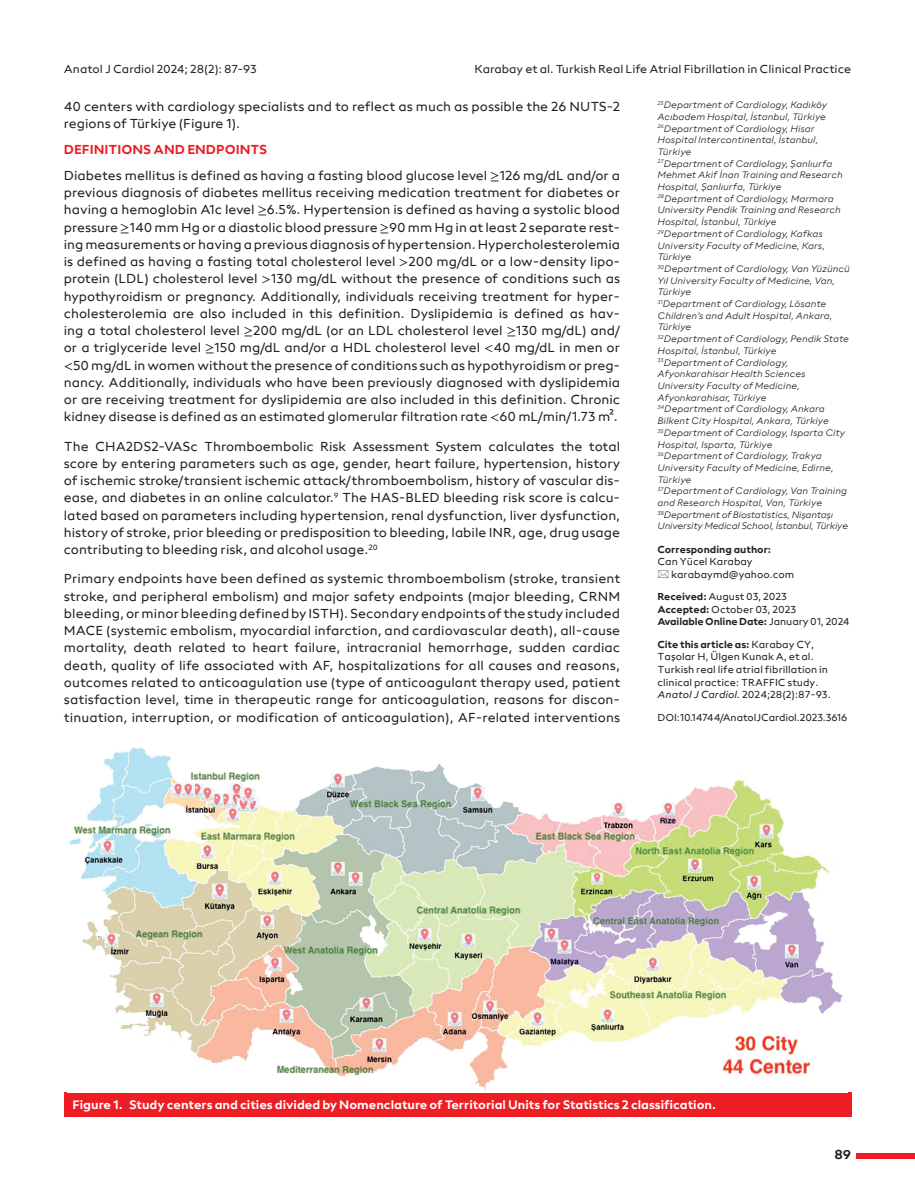
<style>
.page{position:relative;width:915px;height:1191px;background:#fff}
.page>*{position:absolute;margin:0;border:0;box-sizing:border-box;transform-origin:0 0}
.t1{font:13.5px/17.2px "neue Radial A Regular";color:#231f20;text-align:justify}
.t2{font:13.5px "neue Radial A Bold";color:#ee1d23}
.t3{font:13.5px "neue Radial A Bold";color:#231f20}
.t4{font:12.75px "neue Radial A Bold";color:#fff}
.t5{font:12px "neue Radial A Regular";color:#231f20}
.t6{font:10.5px/12.6px "neue Radial A Regular";color:#231f20}
.t7{font:10.5px/22.4px "neue Radial A Bold";color:#231f20}
.t8{font:italic 9.75px/11.7px "neue Radial B Light";color:#231f20}
.s1{font-family:"STIX General"}
.s2{font-family:"neue Radial A Bold"}
.s3{font-family:"neue Radial A Regular"}
.s4{font-style:italic}
</style>
<div class="page">
<div style="left:856px;top:1152px;width:58px;height:6px;background:#ee1d23"></div>
<div style="left:64px;top:1092px;width:786px;height:24px;background:#ee1d23"></div>
<img style="left:69px;top:747px;width:774px;height:343px">
<p class="t5" style="left:64px;top:61px;width:194px">Anatol J Cardiol 2024; 28(2): 87-93</p>
<p class="t5" style="left:474px;top:61px;width:378px">Karabay et al. Turkish Real Life Atrial Fibrillation in Clinical Practice</p>
<p class="t1" style="left:64px;top:98px;width:557px">40 centers with cardiology specialists and to reflect as much as possible the 26 NUTS-2 regions of Türkiye (Figure 1).</p>
<p class="t2" style="left:64px;top:141px;width:205px">DEFINITIONS AND ENDPOINTS</p>
<p class="t1" style="left:64px;top:166px;width:557px">Diabetes mellitus is defined as having a fasting blood glucose level <span class="s1">≥</span>126 mg/dL and/or a previous diagnosis of diabetes mellitus receiving medication treatment for diabetes or having a hemoglobin A1c level <span class="s1">≥</span>6.5%. Hypertension is defined as having a systolic blood pressure <span class="s1">≥</span>140 mm Hg or a diastolic blood pressure <span class="s1">≥</span>90 mm Hg in at least 2 separate rest&shy;ing measurements or having a previous diagnosis of hypertension. Hypercholesterolemia is defined as having a fasting total cholesterol level <span class="s1">&gt;</span>200 mg/dL or a low-density lipo&shy;protein (LDL) cholesterol level <span class="s1">&gt;</span>130 mg/dL without the presence of conditions such as hypothyroidism or pregnancy. Additionally, individuals receiving treatment for hyper&shy;cholesterolemia are also included in this definition. Dyslipidemia is defined as hav&shy;ing a total cholesterol level <span class="s1">≥</span>200 mg/dL (or an LDL cholesterol level <span class="s1">≥</span>130 mg/dL) and/ or a triglyceride level <span class="s1">≥</span>150 mg/dL and/or a HDL cholesterol level <span class="s1">&lt;</span>40 mg/dL in men or <span class="s1">&lt;</span>50 mg/dL in women without the presence of conditions such as hypothyroidism or preg&shy;nancy. Additionally, individuals who have been previously diagnosed with dyslipidemia or are receiving treatment for dyslipidemia are also included in this definition. Chronic kidney disease is defined as an estimated glomerular filtration rate <span class="s1">&lt;</span>60 mL/min/1.73 m².</p>
<p class="t1" style="left:64px;top:437px;width:557px">The CHA2DS2-VASc Thromboembolic Risk Assessment System calculates the total score by entering parameters such as age, gender, heart failure, hypertension, history of ischemic stroke/transient ischemic attack/thromboembolism, history of vascular dis&shy;ease, and diabetes in an online calculator.<sup>9</sup> The HAS-BLED bleeding risk score is calcu&shy;lated based on parameters including hypertension, renal dysfunction, liver dysfunction, history of stroke, prior bleeding or predisposition to bleeding, labile INR, age, drug usage contributing to bleeding risk, and alcohol usage.<sup>20</sup></p>
<p class="t1" style="left:64px;top:570px;width:557px">Primary endpoints have been defined as systemic thromboembolism (stroke, transient stroke, and peripheral embolism) and major safety endpoints (major bleeding, CRNM bleeding, or minor bleeding defined by ISTH). Secondary endpoints of the study included MACE (systemic embolism, myocardial infarction, and cardiovascular death), all-cause mortality, death related to heart failure, intracranial hemorrhage, sudden cardiac death, quality of life associated with AF, hospitalizations for all causes and reasons, outcomes related to anticoagulation use (type of anticoagulant therapy used, patient satisfaction level, time in therapeutic range for anticoagulation, reasons for discon&shy;tinuation, interruption, or modification of anticoagulation), AF-related interventions</p>
<p class="t8" style="left:657px;top:99px;width:194px"><sup>25</sup>Department of Cardiology, Kadıköy Acıbadem Hospital, İstanbul, Türkiye <sup>26</sup>Department of Cardiology, Hisar Hospital Intercontinental, İstanbul, Türkiye<br><sup>27</sup>Department of Cardiology, Şanlıurfa Mehmet Akif İnan Training and Research Hospital, Şanlıurfa, Türkiye<br><sup>28</sup>Department of Cardiology, Marmara University Pendik Training and Research Hospital, İstanbul, Türkiye<br><sup>29</sup>Department of Cardiology, Kafkas University Faculty of Medicine, Kars, Türkiye<br><sup>30</sup>Department of Cardiology, Van Yüzüncü Yıl University Faculty of Medicine, Van, Türkiye<br><sup>31</sup>Department of Cardiology, Lösante Children’s and Adult Hospital, Ankara, Türkiye<br><sup>32</sup>Department of Cardiology, Pendik State Hospital, İstanbul, Türkiye<br><sup>33</sup>Department of Cardiology, Afyonkarahisar Health Sciences University Faculty of Medicine, Afyonkarahisar, Türkiye<br><sup>34</sup>Department of Cardiology, Ankara Bilkent City Hospital, Ankara, Türkiye <sup>35</sup>Department of Cardiology, Isparta City Hospital, Isparta, Türkiye<br><sup>36</sup>Department of Cardiology, Trakya University Faculty of Medicine, Edirne, Türkiye<br><sup>37</sup>Department of Cardiology, Van Training and Research Hospital, Van, Türkiye <sup>38</sup>Department of Biostatistics, Nişantaşı University Medical School, İstanbul, Türkiye</p>
<p class="t7" style="left:657px;top:538px;width:115px">Corresponding author:</p>
<p class="t6" style="left:671px;top:555px;width:125px;text-indent:-14px">Can Yücel Karabay karabaymd@yahoo.com</p>
<p class="t6" style="left:657px;top:590px;width:140px"><span class="s2">Received:</span> August 03, 2023<br><span class="s2">Accepted:</span> October 03, 2023</p>
<p class="t7" style="left:657px;top:610px;width:194px">Available Online Date: <span class="s3">January 01, 2024<br></span>Cite this article as: <span class="s3">Karabay CY,</span></p>
<p class="t6" style="left:657px;top:650px;width:175px">Taşolar H, Ülgen Kunak A, et al.<br>Turkish real life atrial fibrillation in clinical practice: TRAFFIC study.<br><span class="s4">Anatol J Cardiol.</span> 2024;28(2):87-93.</p>
<p class="t6" style="left:657px;top:711px;width:191px">DOI:10.14744/AnatolJCardiol.2023.3616</p>
<p class="t4" style="left:72px;top:1096px;width:644px">Figure 1. Study centers and cities divided by Nomenclature of Territorial Units for Statistics 2 classification.</p>
<p class="t3" style="left:834px;top:1146px;width:18px">89</p>
</div>
